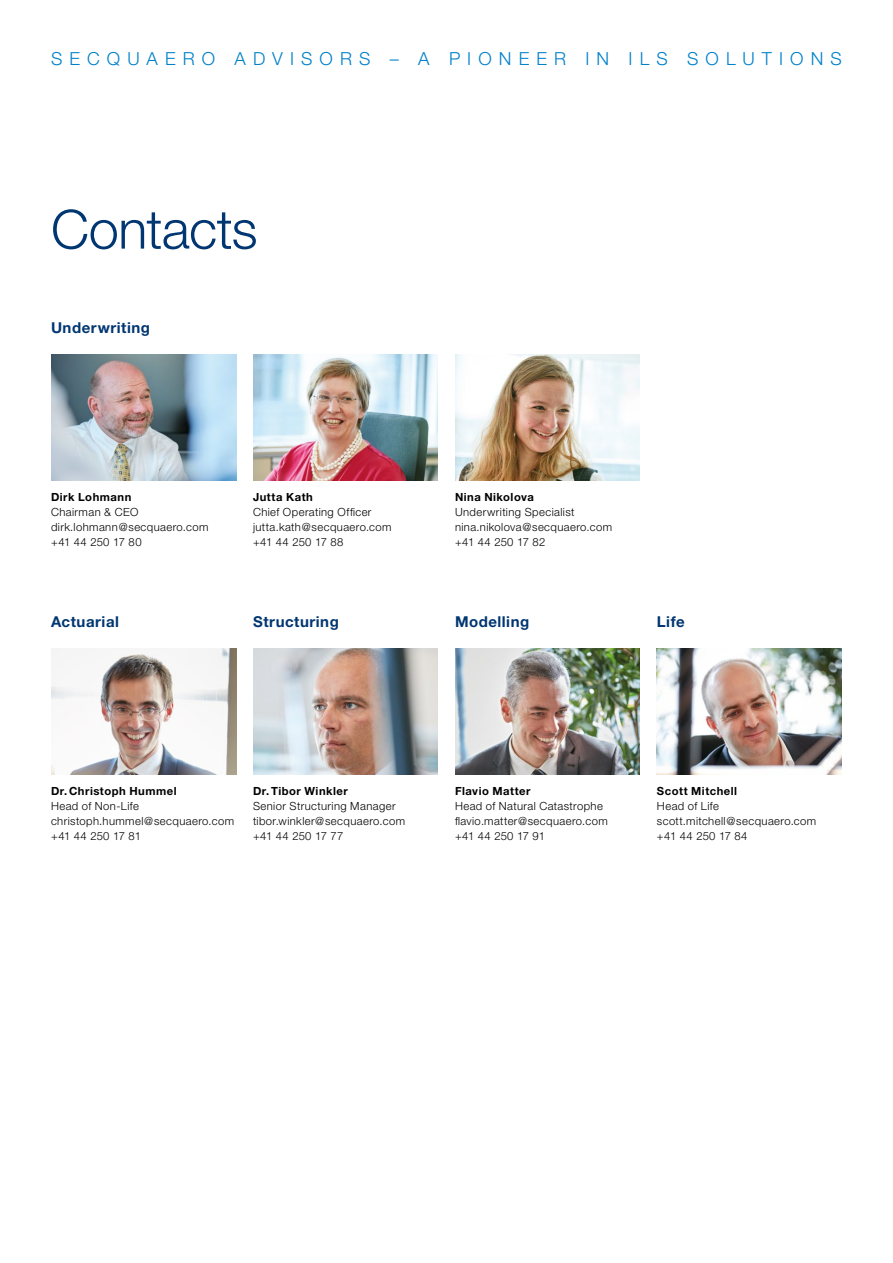
<style>
.page{position:relative;width:893px;height:1263px;background:#fff}
.page>*{position:absolute;margin:0;border:0;box-sizing:border-box;transform-origin:0 0}
.t1{font:300 54px "Helvetica Neue";letter-spacing:-.01em;color:#003671}
.t2{font:300 18px "Helvetica Neue";letter-spacing:.395em;color:#0081c9}
.t3{font:700 15px "Helvetica Neue";letter-spacing:.035em;color:#003671}
.t4{font:300 11.25px/15px "Helvetica Neue";letter-spacing:.035em;color:#000}
.t5{font:700 11.25px "Helvetica Neue";letter-spacing:.045em;color:#000}
</style>
<div class="page">
<img style="left:51px;top:354px;width:185px;height:126px">
<img style="left:253px;top:354px;width:185px;height:126px">
<img style="left:253px;top:648px;width:185px;height:126px">
<img style="left:455px;top:354px;width:185px;height:126px">
<img style="left:455px;top:648px;width:185px;height:126px">
<img style="left:657px;top:648px;width:185px;height:126px">
<img style="left:51px;top:648px;width:185px;height:126px">
<h2 class="t2" style="left:51px;top:48px;width:792px">SECQUAERO ADVISORS – A PIONEER IN ILS SOLUTIONS</h2>
<h1 class="t1" style="left:51px;top:196px;width:208px">Contacts</h1>
<h3 class="t3" style="left:51px;top:318px;width:101px">Underwriting</h3>
<p class="t5" style="left:51px;top:490px;width:82px">Dirk Lohmann</p>
<p class="t4" style="left:51px;top:505px;width:159px">Chairman &amp; CEO dirk.lohmann@secquaero.com +41 44 250 17 80</p>
<p class="t5" style="left:253px;top:490px;width:61px">Jutta Kath</p>
<p class="t4" style="left:253px;top:504px;width:140px">Chief Operating Officer jutta.kath@secquaero.com +41 44 250 17 88</p>
<h3 class="t3" style="left:51px;top:612px;width:70px">Actuarial</h3>
<h3 class="t3" style="left:253px;top:612px;width:87px">Structuring</h3>
<p class="t5" style="left:455px;top:490px;width:80px">Nina Nikolova</p>
<p class="t4" style="left:455px;top:504px;width:159px">Underwriting Specialist nina.nikolova@secquaero.com +41 44 250 17 82</p>
<h3 class="t3" style="left:455px;top:612px;width:76px">Modelling</h3>
<h3 class="t3" style="left:657px;top:612px;width:29px">Life</h3>
<p class="t5" style="left:51px;top:784px;width:127px">Dr. Christoph Hummel</p>
<p class="t4" style="left:51px;top:798px;width:185px">Head of Non-Life christoph.hummel@secquaero.com +41 44 250 17 81</p>
<p class="t5" style="left:253px;top:784px;width:96px">Dr. Tibor Winkler</p>
<p class="t4" style="left:253px;top:798px;width:154px">Senior Structuring Manager tibor.winkler@secquaero.com +41 44 250 17 77</p>
<p class="t5" style="left:455px;top:784px;width:77px">Flavio Matter</p>
<p class="t4" style="left:455px;top:798px;width:154px">Head of Natural Catastrophe flavio.matter@secquaero.com +41 44 250 17 91</p>
<p class="t5" style="left:657px;top:784px;width:82px">Scott Mitchell</p>
<p class="t4" style="left:657px;top:798px;width:161px">Head of Life scott.mitchell@secquaero.com +41 44 250 17 84</p>
</div>
